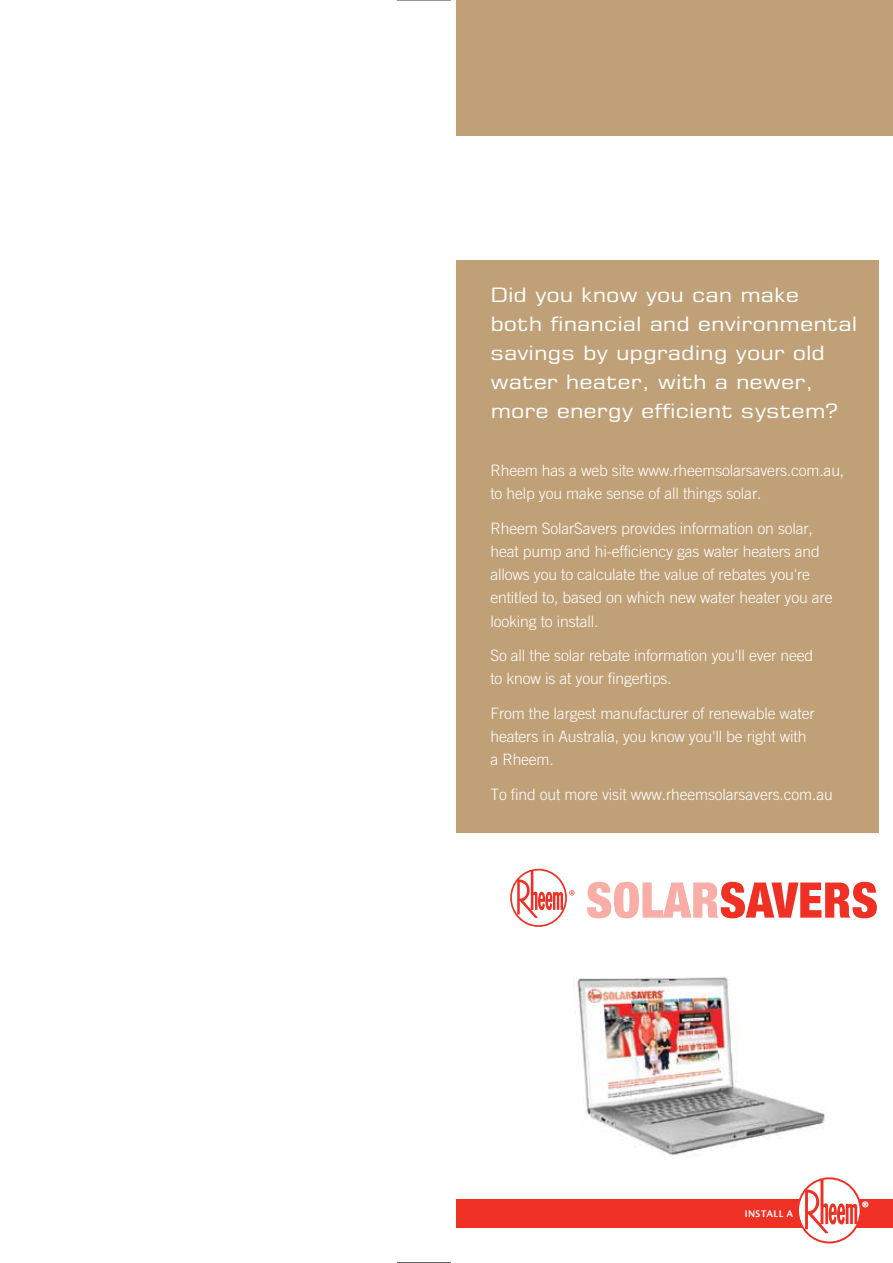
<style>
.page{position:relative;width:893px;height:1263px;background:#fff}
.page>*{position:absolute;margin:0;border:0;box-sizing:border-box;transform-origin:0 0}
.t1{font:22.65px "Cronos Pro";color:#fff}
.t2{font:19.8px/29px "Square 721 BT";color:#fff;scale:1.19 1}
.t3{font:300 15.75px/23.1px "Trade Gothic";letter-spacing:-.01em;color:#fff}
.t4{font:600 10.65px "Cronos Pro";letter-spacing:.04em;color:#fff}
</style>
<div class="page">
<div style="left:457px;top:1199px;width:436px;height:29px;background:#ee3124"></div>
<div style="left:457px;top:260px;width:422px;height:572px;background:#c0a077"></div>
<div style="left:457px;top:0;width:436px;height:136px;background:#c0a077"></div>
<svg style="left:799px;top:1177px;width:61px;height:66px"></svg>
<svg style="left:510px;top:869px;width:64px;height:58px"></svg>
<svg style="left:587px;top:882px;width:290px;height:36px"></svg>
<img style="left:576px;top:977px;width:249px;height:179px">
<hr style="left:397px;top:0;width:54px;height:1px;background:#000">
<hr style="left:397px;top:1262px;width:54px;height:1px;background:#000">
<p class="t2" style="left:490px;top:280px;width:310px">Did you know you can make<br>both financial and environmental savings by upgrading your old water heater, with a newer, more energy efficient system?</p>
<p class="t3" style="left:490px;top:459px;width:355px">Rheem has a web site www.rheemsolarsavers.com.au, to help you make sense of all things solar.</p>
<p class="t3" style="left:490px;top:516px;width:344px">Rheem SolarSavers provides information on solar, heat pump and hi-efficiency gas water heaters and allows you to calculate the value of rebates you're entitled to, based on which new water heater you are looking to install.</p>
<p class="t3" style="left:490px;top:644px;width:324px">So all the solar rebate information you'll ever need to know is at your fingertips.</p>
<p class="t3" style="left:490px;top:702px;width:326px">From the largest manufacturer of renewable water heaters in Australia, you know you'll be right with a Rheem.</p>
<p class="t3" style="left:490px;top:783px;width:344px">To find out more visit www.rheemsolarsavers.com.au</p>
<p class="t4" style="left:745px;top:1207px;width:50px">INSTALL A</p>
<h1 class="t1" style="left:862px;top:1196px;width:9px">®</h1>
</div>
